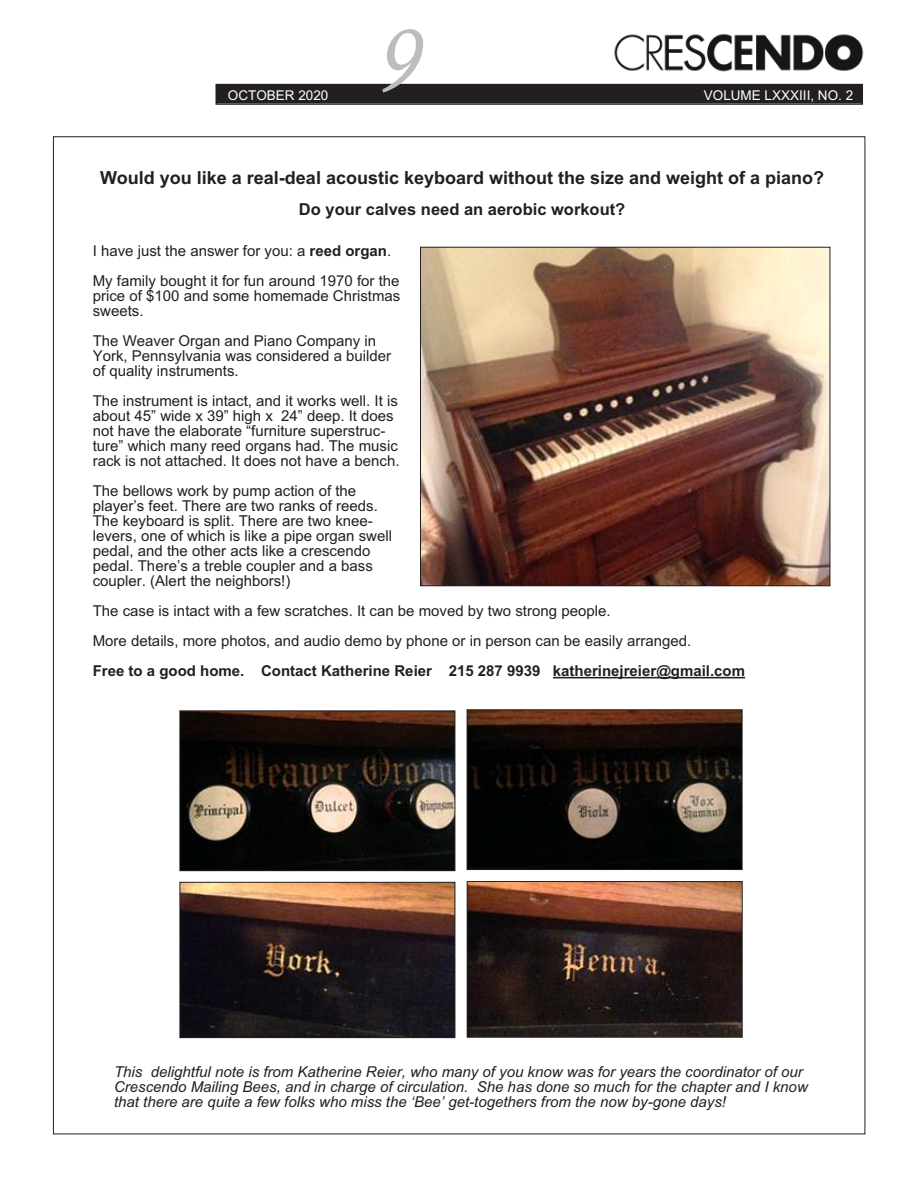
<style>
.page{position:relative;width:918px;height:1188px;background:#fff}
.page>*{position:absolute;margin:0;border:0;box-sizing:border-box;transform-origin:0 0}
.t1{font:italic 90px "Calisto";color:#bcbdc0}
.t2{font:700 18px "Arial";color:#231f20}
.t3{font:700 16.5px "Arial";color:#231f20}
.t4{font:15px/15px "Arial";color:#231f20}
.t5{font:italic 15px/15px "Arial";color:#231f20}
.t6{font:700 15px "Arial";color:#231f20}
.t7{font:13.5px "Arial";color:#fff}
.s1{font-weight:700}
</style>
<div class="page">
<div style="left:217px;top:85px;width:645px;height:18px;background:#231f20"></div>
<div style="left:216px;top:84px;width:647px;height:21px;border:2px solid #231f20"></div>
<img style="left:614px;top:34px;width:250px;height:38px">
<hr style="left:553px;top:677px;width:192px;height:1px;background:#231f20">
<img style="left:422px;top:249px;width:406px;height:335px">
<div style="left:420px;top:247px;width:410px;height:339px;border:1px solid #231f20"></div>
<img style="left:181px;top:712px;width:272px;height:157px">
<div style="left:179px;top:710px;width:276px;height:161px;border:1px solid #231f20"></div>
<img style="left:469px;top:711px;width:272px;height:157px">
<div style="left:467px;top:709px;width:276px;height:161px;border:1px solid #231f20"></div>
<img style="left:182px;top:884px;width:271px;height:152px">
<div style="left:180px;top:882px;width:275px;height:156px;border:1px solid #231f20"></div>
<img style="left:469px;top:883px;width:272px;height:153px">
<div style="left:467px;top:881px;width:276px;height:157px;border:1px solid #231f20"></div>
<p class="t7" style="left:228px;top:87px;width:102px">OCTOBER 2020</p>
<h1 class="t1" style="left:377px;top:7px;width:44px">9</h1>
<p class="t7" style="left:704px;top:87px;width:151px">VOLUME LXXXIII, NO. 2</p>
<p class="t2" style="left:100px;top:167px;width:725px">Would you like a real-deal acoustic keyboard without the size and weight of a piano?</p>
<p class="t3" style="left:299px;top:200px;width:328px">Do your calves need an aerobic workout?</p>
<p class="t4" style="left:93px;top:236px;width:308px;line-height:30px">I have just the answer for you: a <span class="s1">reed organ</span>.<br>My family bought it for fun around 1970 for the</p>
<p class="t4" style="left:93px;top:288px;width:309px">price of $100 and some homemade Christmas sweets.</p>
<p class="t4" style="left:93px;top:333px;width:300px">The Weaver Organ and Piano Company in<br>York, Pennsylvania was considered a builder of quality instruments.</p>
<p class="t4" style="left:93px;top:393px;width:308px">The instrument is intact, and it works well. It is about 45” wide x 39” high x 24” deep. It does not have the elaborate “furniture superstruc&shy;ture” which many reed organs had. The music rack is not attached. It does not have a bench.</p>
<p class="t4" style="left:93px;top:483px;width:301px">The bellows work by pump action of the player’s feet. There are two ranks of reeds.<br>The keyboard is split. There are two knee&shy;levers, one of which is like a pipe organ swell pedal, and the other acts like a crescendo pedal. There’s a treble coupler and a bass coupler. (Alert the neighbors!)</p>
<p class="t4" style="left:93px;top:596px;width:600px;line-height:30px">The case is intact with a few scratches. It can be moved by two strong people.<br>More details, more photos, and audio demo by phone or in person can be easily arranged.</p>
<p class="t6" style="left:93px;top:662px;width:654px">Free to a good home. Contact Katherine Reier 215 287 9939 katherinejreier@gmail.com</p>
<p class="t5" style="left:114px;top:1064px;width:695px">This delightful note is from Katherine Reier, who many of you know was for years the coordinator of our<br>Crescendo Mailing Bees, and in charge of circulation. She has done so much for the chapter and I know that there are quite a few folks who miss the ‘Bee’ get-togethers from the now by-gone days!</p>
</div>
